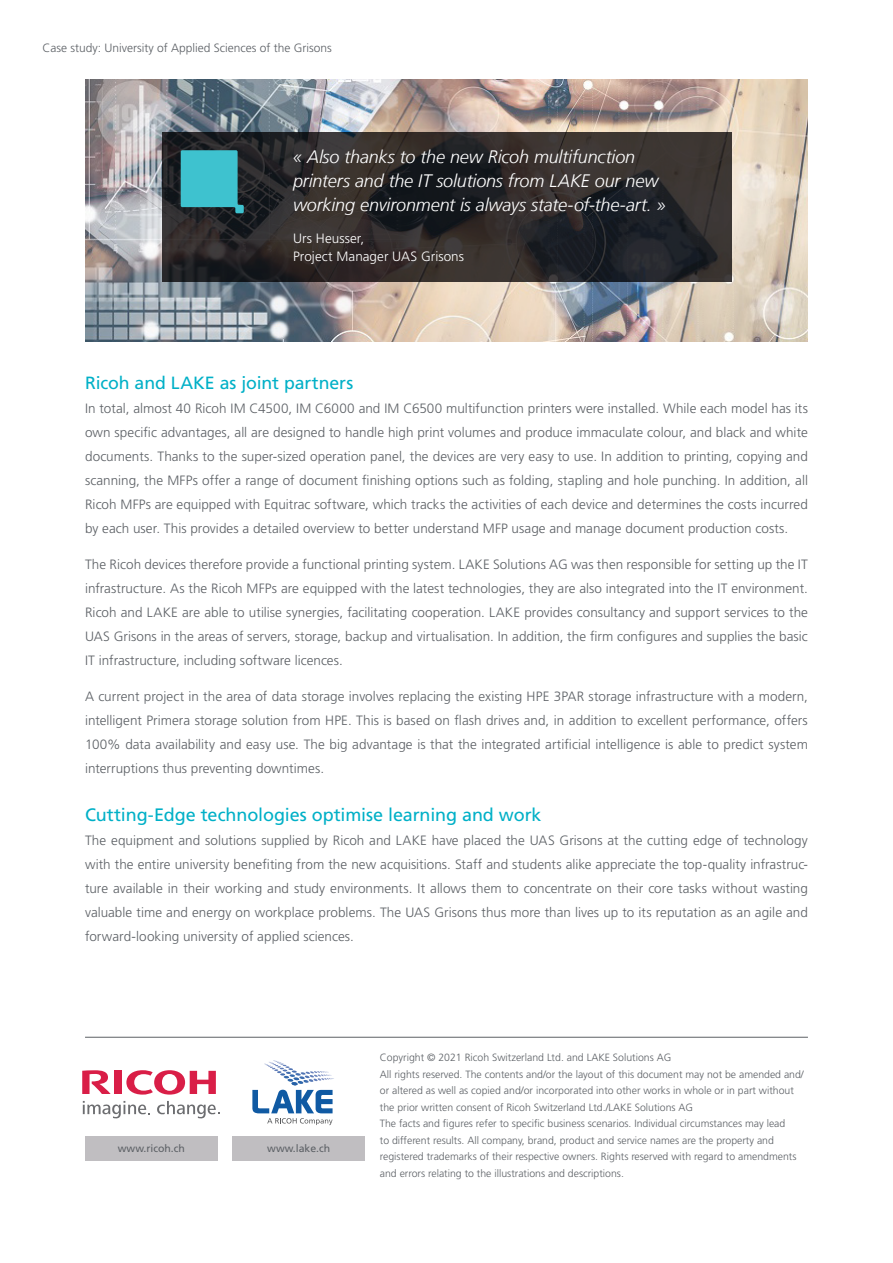
<style>
.page{position:relative;width:893px;height:1263px;background:#fff}
.page>*{position:absolute;margin:0;border:0;box-sizing:border-box;transform-origin:0 0}
.t1{font:italic 300 18px/24px "Frutiger LT";letter-spacing:-.01em;color:#fff}
.t2{font:18px "Frutiger LT Std";letter-spacing:-.005em;color:#00b0c7}
.t3{font:17.7px "Frutiger LT Std";letter-spacing:-.005em;color:#00b0c7}
.t4{font:300 13.5px/24px "Frutiger LT Std";letter-spacing:.005em;color:#5c6065;text-align:justify}
.t5{font:300 13.5px/18px "Frutiger LT Std";letter-spacing:.005em;color:#fff}
.t6{font:300 12px "Frutiger LT Std";color:#5c6065}
.t7{font:300 10.5px/16.5px "Frutiger LT Std";color:#5c6065}
.t8{font:10.5px "Frutiger LT Std";color:#5c6065}
</style>
<div class="page">
<hr style="left:85px;top:1037px;width:723px;height:1px;background:#5c6065">
<img style="left:85px;top:79px;width:723px;height:263px">
<svg style="left:162px;top:132px;width:570px;height:149px;background:#2b2929"></svg>
<svg style="left:181px;top:150px;width:63px;height:63px;background:#38a6b1"></svg>
<svg style="left:126px;top:1070px;width:90px;height:24px"></svg>
<div style="left:114px;top:1071px;width:8px;height:23px;background:#d91e47"></div>
<svg style="left:82px;top:1070px;width:29px;height:24px"></svg>
<svg style="left:83px;top:1101px;width:67px;height:18px"></svg>
<svg style="left:157px;top:1101px;width:63px;height:18px"></svg>
<div style="left:85px;top:1136px;width:133px;height:24px;background:#c0bec1"></div>
<svg style="left:252px;top:1060px;width:82px;height:65px"></svg>
<div style="left:232px;top:1136px;width:133px;height:24px;background:#c0bec1"></div>
<p class="t6" style="left:43px;top:41px;width:291px">Case study: University of Applied Sciences of the Grisons</p>
<p class="t1" style="left:293px;top:145px;width:344px">« Also thanks to the new Ricoh multifunction</p>
<p class="t1" style="left:293px;top:169px;width:374px">printers and the IT solutions from LAKE our new working environment is always state-of-the-art. »</p>
<p class="t5" style="left:293px;top:229px;width:172px">Urs Heusser,<br>Project Manager UAS Grisons</p>
<p class="t3" style="left:85px;top:372px;width:270px">Ricoh and LAKE as joint partners</p>
<p class="t4" style="left:85px;top:396px;width:724px">In total, almost 40 Ricoh IM C4500, IM C6000 and IM C6500 multifunction printers were installed. While each model has its own specific advantages, all are designed to handle high print volumes and produce immaculate colour, and black and white documents. Thanks to the super-sized operation panel, the devices are very easy to use. In addition to printing, copying and scanning, the MFPs offer a range of document finishing options such as folding, stapling and hole punching. In addition, all Ricoh MFPs are equipped with Equitrac software, which tracks the activities of each device and determines the costs incurred by each user. This provides a detailed overview to better understand MFP usage and manage document production costs.</p>
<p class="t4" style="left:85px;top:552px;width:724px">The Ricoh devices therefore provide a functional printing system. LAKE Solutions AG was then responsible for setting up the IT infrastructure. As the Ricoh MFPs are equipped with the latest technologies, they are also integrated into the IT environment.<br>Ricoh and LAKE are able to utilise synergies, facilitating cooperation. LAKE provides consultancy and support services to the UAS Grisons in the areas of servers, storage, backup and virtualisation. In addition, the firm configures and supplies the basic IT infrastructure, including software licences.</p>
<p class="t4" style="left:85px;top:684px;width:724px">A current project in the area of data storage involves replacing the existing HPE 3PAR storage infrastructure with a modern, intelligent Primera storage solution from HPE. This is based on flash drives and, in addition to excellent performance, offers 100% data availability and easy use. The big advantage is that the integrated artificial intelligence is able to predict system interruptions thus preventing downtimes.</p>
<p class="t2" style="left:85px;top:804px;width:458px">Cutting-Edge technologies optimise learning and work</p>
<p class="t4" style="left:85px;top:828px;width:724px">The equipment and solutions supplied by Ricoh and LAKE have placed the UAS Grisons at the cutting edge of technology with the entire university benefiting from the new acquisitions. Staff and students alike appreciate the top-quality infrastruc&shy;ture available in their working and study environments. It allows them to concentrate on their core tasks without wasting valuable time and energy on workplace problems. The UAS Grisons thus more than lives up to its reputation as an agile and forward-looking university of applied sciences.</p>
<p class="t8" style="left:118px;top:1142px;width:69px">www.ricoh.ch</p>
<p class="t8" style="left:267px;top:1142px;width:65px">www.lake.ch</p>
<p class="t7" style="left:380px;top:1049px;width:293px">Copyright © 2021 Ricoh Switzerland Ltd. and LAKE Solutions AG</p>
<p class="t7" style="left:380px;top:1066px;width:425px">All rights reserved. The contents and/or the layout of this document may not be amended and/ or altered as well as copied and/or incorporated into other works in whole or in part without the prior written consent of Ricoh Switzerland Ltd./LAKE Solutions AG</p>
<p class="t7" style="left:380px;top:1115px;width:418px">The facts and figures refer to specific business scenarios. Individual circumstances may lead to different results. All company, brand, product and service names are the property and registered trademarks of their respective owners. Rights reserved with regard to amendments and errors relating to the illustrations and descriptions.</p>
</div>
